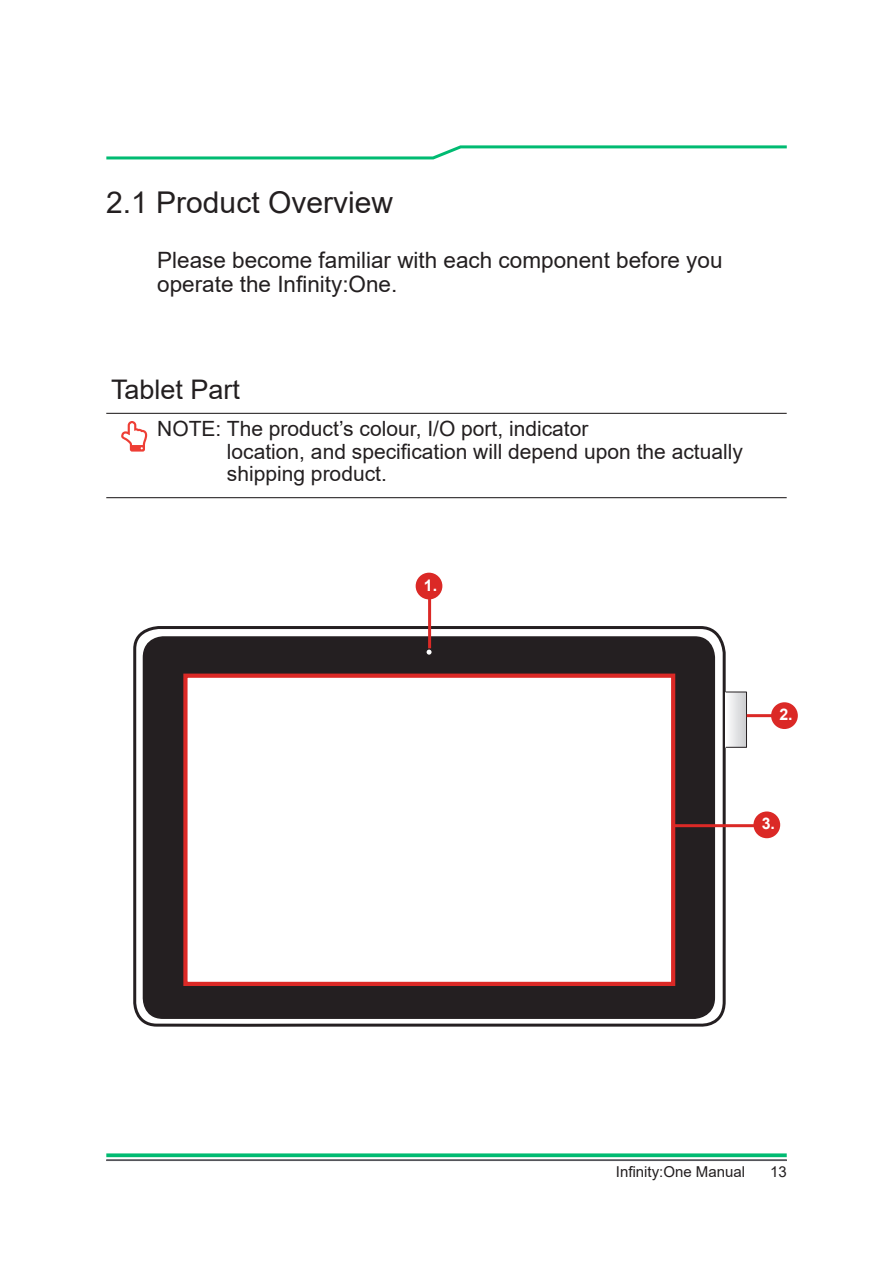
<style>
.page{position:relative;width:893px;height:1263px;background:#fff}
.page>*{position:absolute;margin:0;border:0;box-sizing:border-box;transform-origin:0 0}
.段落樣式2{font:30px "Arial";color:#231f20}
.內文{font:27px "Arial";color:#231f20}
.內文-2{font:22.5px/24px "Arial";color:#231f20}
.注意{font:21px/22.5px "Arial";color:#231f20}
.t1{font:700 16.05px "Arial";color:#fff}
.t2{font:15px "Arial";color:#231f20}
</style>
<div class="page">
<div style="left:106px;top:1159px;width:681px;height:2px;background:#54555a;border:1px solid #54555a"></div>
<div style="left:106px;top:1153px;width:681px;height:4px;border:3px solid #00bb72"></div>
<svg style="left:106px;top:145px;width:681px;height:15px"></svg>
<hr style="left:106px;top:413px;width:681px;height:1px;background:#231f20">
<hr style="left:106px;top:497px;width:681px;height:1px;background:#231f20">
<svg style="left:133px;top:624px;width:594px;height:403px"></svg>
<div style="left:141px;top:635px;width:575px;height:385px;background:#241f21"></div>
<div style="left:184px;top:674px;width:491px;height:311px;background:#fff"></div>
<div style="left:425px;top:648px;width:8px;height:8px;border:2px solid #241f21;border-radius:50%"></div>
<div style="left:726px;top:692px;width:20px;height:55px;background:linear-gradient(to right,#fdfdfe,#cfd0d2)"></div>
<div style="left:725px;top:692px;width:22px;height:56px;border:1px solid #241f21"></div>
<div style="left:183px;top:674px;width:492px;height:312px;border:4px solid #db2926"></div>
<div style="left:417px;top:574px;width:24px;height:24px;background:#db2926;border-radius:50%"></div>
<div style="left:416px;top:573px;width:26px;height:26px;border:3px solid #db2926;border-radius:50%"></div>
<div style="left:755px;top:813px;width:24px;height:24px;background:#db2926;border-radius:50%"></div>
<div style="left:753px;top:811px;width:27px;height:27px;border:3px solid #db2926;border-radius:50%"></div>
<hr style="left:428px;top:595px;width:3px;height:53px;background:#db2926">
<hr style="left:674px;top:824px;width:80px;height:3px;background:#db2926">
<div style="left:773px;top:704px;width:23px;height:23px;background:#db2926;border-radius:50%"></div>
<div style="left:771px;top:702px;width:27px;height:27px;border:3px solid #db2926;border-radius:50%"></div>
<hr style="left:747px;top:714px;width:29px;height:3px;background:#db2926">
<svg style="left:121px;top:421px;width:26px;height:31px"></svg>
<p class="段落樣式2" style="left:106px;top:182px;width:288px">2.1 Product Overview</p>
<p class="內文-2" style="left:157px;top:248px;width:567px">Please become familiar with each component before you operate the Infinity:One.</p>
<p class="內文" style="left:111px;top:371px;width:131px">Tablet Part</p>
<p class="注意" style="left:227px;top:418px;width:517px;text-indent:-70px">NOTE: The product’s colour, I/O port, indicator<br>location, and specification will depend upon the actually shipping product.</p>
<p class="t1" style="left:424px;top:574px;width:15px">1.</p>
<p class="t1" style="left:779px;top:703px;width:15px">2.</p>
<p class="t1" style="left:762px;top:812px;width:15px">3.</p>
<p class="t2" style="left:616px;top:1162px;width:131px">Infinity:One Manual</p>
<p class="t2" style="left:770px;top:1162px;width:18px">13</p>
</div>
